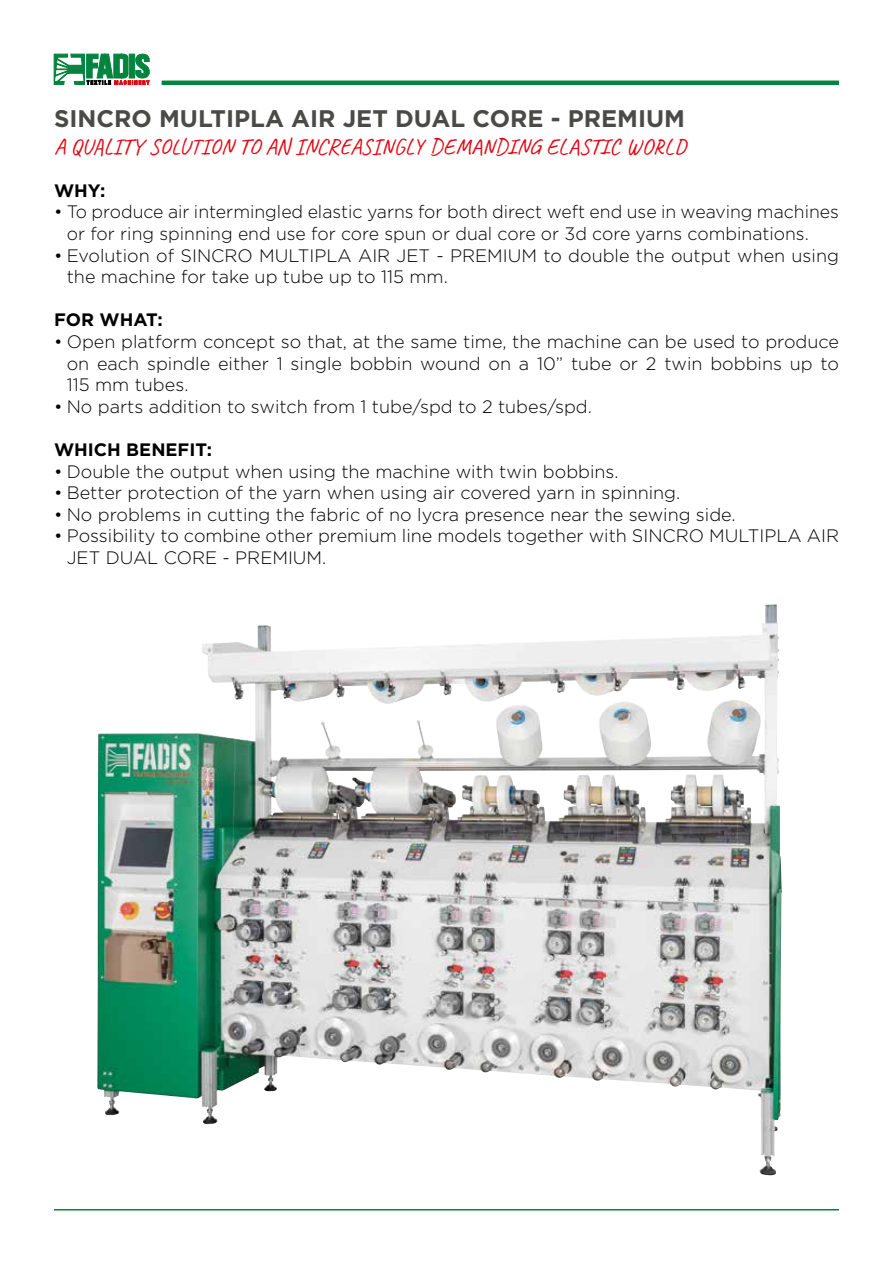
<style>
.page{position:relative;width:893px;height:1263px;background:#fff}
.page>*{position:absolute;margin:0;border:0;box-sizing:border-box;transform-origin:0 0}
.t1{font:700 24px "Gotham";color:#4a4a49}
.t2{font:22.5px "Caveat";color:#e30613}
.t3{font:300 18px/21.6px "Gotham";color:#000}
.t4{font:700 18px "Gotham";color:#000}
</style>
<div class="page">
<img style="left:97px;top:623px;width:668px;height:501px">
<svg style="left:54px;top:54px;width:96px;height:31px"></svg>
<hr style="left:54px;top:1209px;width:785px;height:1px;background:#00843e">
<hr style="left:162px;top:81px;width:677px;height:4px;background:#00843e">
<h1 class="t1" style="left:54px;top:104px;width:633px">SINCRO MULTIPLA AIR JET DUAL CORE - PREMIUM</h1>
<p class="t2" style="left:54px;top:132px;width:634px">A QUALITY SOLUTION TO AN INCREASINGLY DEMANDING ELASTIC WORLD</p>
<p class="t4" style="left:54px;top:180px;width:53px">WHY:</p>
<p class="t3" style="left:67px;top:201px;width:774px;text-indent:-13px">• To produce air intermingled elastic yarns for both direct weft end use in weaving machines or for ring spinning end use for core spun or dual core or 3d core yarns combinations.</p>
<p class="t3" style="left:67px;top:244px;width:774px;text-indent:-13px">• Evolution of SINCRO MULTIPLA AIR JET - PREMIUM to double the output when using the machine for take up tube up to 115 mm.</p>
<p class="t4" style="left:54px;top:310px;width:110px">FOR WHAT:</p>
<p class="t3" style="left:67px;top:331px;width:774px;text-align:justify;text-indent:-13px">• Open platform concept so that, at the same time, the machine can be used to produce on each spindle either 1 single bobbin wound on a 10” tube or 2 twin bobbins up to 115 mm tubes.</p>
<p class="t3" style="left:54px;top:395px;width:539px">• No parts addition to switch from 1 tube/spd to 2 tubes/spd.</p>
<p class="t4" style="left:54px;top:439px;width:160px">WHICH BENEFIT:</p>
<p class="t3" style="left:54px;top:460px;width:566px">• Double the output when using the machine with twin bobbins.</p>
<p class="t3" style="left:54px;top:482px;width:628px">• Better protection of the yarn when using air covered yarn in spinning.</p>
<p class="t3" style="left:54px;top:503px;width:683px">• No problems in cutting the fabric of no lycra presence near the sewing side.</p>
<p class="t3" style="left:67px;top:525px;width:774px;text-indent:-13px">• Possibility to combine other premium line models together with SINCRO MULTIPLA AIR<br>JET DUAL CORE - PREMIUM.</p>
</div>
